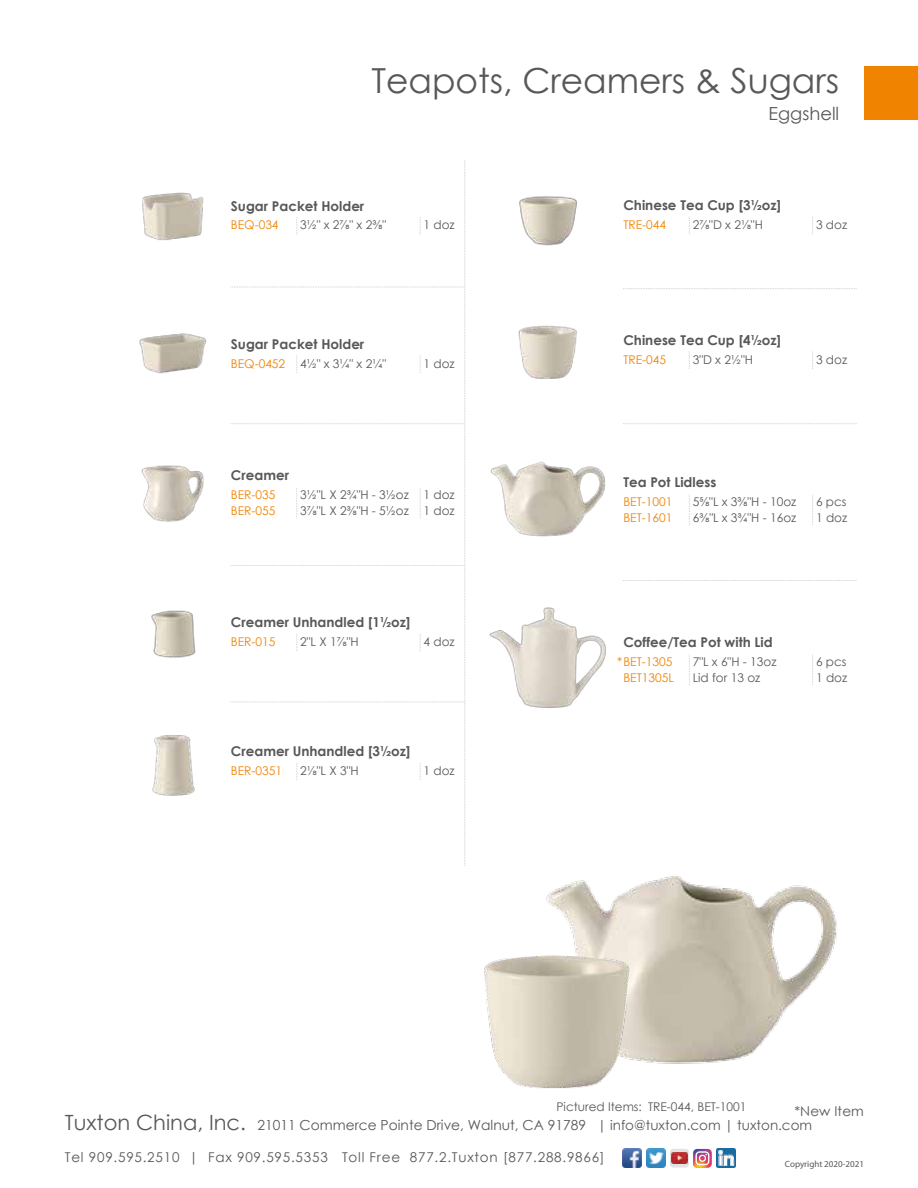
<style>
.page{position:relative;width:918px;height:1188px;background:#fff}
.page>*{position:absolute;margin:0;border:0;box-sizing:border-box;transform-origin:0 0}
.t1{font:34.5px "Century Gothic";color:#595757}
.t2{font:18px "Century Gothic";color:#595757}
.t3{font:13.8px "Century Gothic";color:#595757}
.t4{font:700 13.5px "Century Gothic";color:#595757}
.t5{font:13.5px "Century Gothic";letter-spacing:.055em;color:#595757}
.t6{font:12px "Century Gothic";color:#595757}
.t7{font:12px "Century Gothic";color:#f08300}
.t8{font:9px "Myriad";color:#595757}
.s1{font-size:21px}
.s2{font-size:13.5px}
</style>
<div class="page">
<div style="left:864px;top:66px;width:54px;height:54px;background:#f08300"></div>
<img style="left:622px;top:885px;width:215px;height:283px">
<img style="left:484px;top:876px;width:272px;height:290px">
<svg style="left:693px;top:1149px;width:19px;height:19px"></svg>
<img style="left:646px;top:1149px;width:19px;height:19px">
<svg style="left:670px;top:1149px;width:19px;height:19px"></svg>
<img style="left:672px;top:1153px;width:15px;height:11px">
<img style="left:623px;top:1149px;width:19px;height:19px">
<img style="left:716px;top:1149px;width:19px;height:19px">
<img style="left:489px;top:607px;width:117px;height:101px">
<img style="left:141px;top:465px;width:63px;height:57px">
<img style="left:151px;top:565px;width:80px;height:93px">
<img style="left:152px;top:702px;width:79px;height:94px">
<svg style="left:623px;top:288px;width:234px;height:1px"></svg>
<svg style="left:661px;top:423px;width:196px;height:1px"></svg>
<svg style="left:660px;top:580px;width:197px;height:1px"></svg>
<svg style="left:689px;top:217px;width:1px;height:17px"></svg>
<svg style="left:689px;top:352px;width:1px;height:17px"></svg>
<svg style="left:689px;top:495px;width:1px;height:30px"></svg>
<svg style="left:812px;top:217px;width:1px;height:17px"></svg>
<svg style="left:812px;top:352px;width:1px;height:17px"></svg>
<svg style="left:812px;top:495px;width:1px;height:30px"></svg>
<img style="left:142px;top:192px;width:62px;height:48px">
<img style="left:139px;top:333px;width:68px;height:41px">
<img style="left:518px;top:325px;width:59px;height:54px">
<img style="left:519px;top:196px;width:58px;height:50px">
<svg style="left:689px;top:655px;width:1px;height:30px"></svg>
<svg style="left:812px;top:655px;width:1px;height:30px"></svg>
<img style="left:490px;top:423px;width:170px;height:158px">
<svg style="left:231px;top:162px;width:234px;height:704px"></svg>
<h1 class="t1" style="left:371px;top:57px;width:469px">Teapots, Creamers &amp; Sugars</h1>
<h2 class="t2" style="left:769px;top:101px;width:72px">Eggshell</h2>
<p class="t4" style="left:231px;top:195px;width:135px">Sugar Packet Holder</p>
<p class="t7" style="left:231px;top:217px;width:49px">BEQ-034</p>
<p class="t6" style="left:300px;top:217px;width:87px">3½" x 2⅞" x 2⅜"</p>
<p class="t6" style="left:424px;top:217px;width:33px">1 doz</p>
<p class="t4" style="left:231px;top:334px;width:135px">Sugar Packet Holder</p>
<p class="t7" style="left:231px;top:355px;width:56px">BEQ-0452</p>
<p class="t6" style="left:300px;top:355px;width:87px">4½" x 3¼" x 2¼"</p>
<p class="t6" style="left:424px;top:355px;width:33px">1 doz</p>
<p class="t4" style="left:231px;top:465px;width:60px">Creamer</p>
<p class="t7" style="left:231px;top:486px;width:46px">BER-035</p>
<p class="t6" style="left:300px;top:486px;width:156px">3½"L X 2¾"H - 3½oz 1 doz</p>
<p class="t7" style="left:231px;top:502px;width:46px">BER-055</p>
<p class="t6" style="left:300px;top:502px;width:156px">3⅞"L X 2⅜"H - 5½oz 1 doz</p>
<p class="t4" style="left:231px;top:612px;width:181px">Creamer Unhandled [1½oz]</p>
<p class="t7" style="left:231px;top:633px;width:46px">BER-015</p>
<p class="t6" style="left:300px;top:633px;width:60px">2"L X 1⅞"H</p>
<p class="t6" style="left:424px;top:633px;width:33px">4 doz</p>
<p class="t4" style="left:231px;top:741px;width:181px">Creamer Unhandled [3½oz]</p>
<p class="t7" style="left:231px;top:762px;width:53px">BER-0351</p>
<p class="t6" style="left:300px;top:762px;width:60px">2⅛"L X 3"H</p>
<p class="t6" style="left:424px;top:762px;width:33px">1 doz</p>
<p class="t4" style="left:623px;top:195px;width:159px">Chinese Tea Cup [3½oz]</p>
<p class="t7" style="left:623px;top:216px;width:44px">TRE-044</p>
<p class="t6" style="left:693px;top:216px;width:72px">2⅞"D x 2⅛"H</p>
<p class="t6" style="left:816px;top:216px;width:33px">3 doz</p>
<p class="t4" style="left:623px;top:330px;width:159px">Chinese Tea Cup [4½oz]</p>
<p class="t7" style="left:623px;top:351px;width:44px">TRE-045</p>
<p class="t6" style="left:693px;top:351px;width:62px">3"D x 2½"H</p>
<p class="t6" style="left:816px;top:351px;width:33px">3 doz</p>
<p class="t4" style="left:623px;top:472px;width:94px">Tea Pot Lidless</p>
<p class="t7" style="left:623px;top:493px;width:51px">BET-1001</p>
<p class="t6" style="left:693px;top:493px;width:105px">5⅝"L x 3⅜"H - 10oz</p>
<p class="t6" style="left:816px;top:493px;width:32px">6 pcs</p>
<p class="t7" style="left:623px;top:509px;width:51px">BET-1601</p>
<p class="t6" style="left:693px;top:509px;width:105px">6⅜"L x 3¾"H - 16oz</p>
<p class="t6" style="left:816px;top:509px;width:33px">1 doz</p>
<p class="t4" style="left:623px;top:632px;width:151px">Coffee/Tea Pot with Lid</p>
<p class="t7" style="left:617px;top:653px;width:57px">*BET-1305</p>
<p class="t6" style="left:693px;top:653px;width:85px">7"L x 6"H - 13oz</p>
<p class="t6" style="left:816px;top:653px;width:32px">6 pcs</p>
<p class="t7" style="left:623px;top:669px;width:52px">BET1305L</p>
<p class="t6" style="left:693px;top:669px;width:69px">Lid for 13 oz</p>
<p class="t6" style="left:816px;top:669px;width:33px">1 doz</p>
<p class="t6" style="left:557px;top:1098px;width:192px">Pictured Items: TRE-044, BET-1001</p>
<p class="t5" style="left:794px;top:1101px;width:71px">*New Item</p>
<p class="t3" style="left:65px;top:1116px;width:749px"><span class="s1">Tuxton China, Inc.</span> 21011 Commerce Pointe Drive, Walnut, CA 91789 <span class="s2">| info@tuxton.com | tuxton.com</span></p>
<p class="t5" style="left:65px;top:1148px;width:541px">Tel 909.595.2510 | Fax 909.595.5353 Toll Free 877.2.Tuxton [877.288.9866]</p>
<p class="t8" style="left:785px;top:1159px;width:81px">Copyright 2020-2021</p>
</div>
